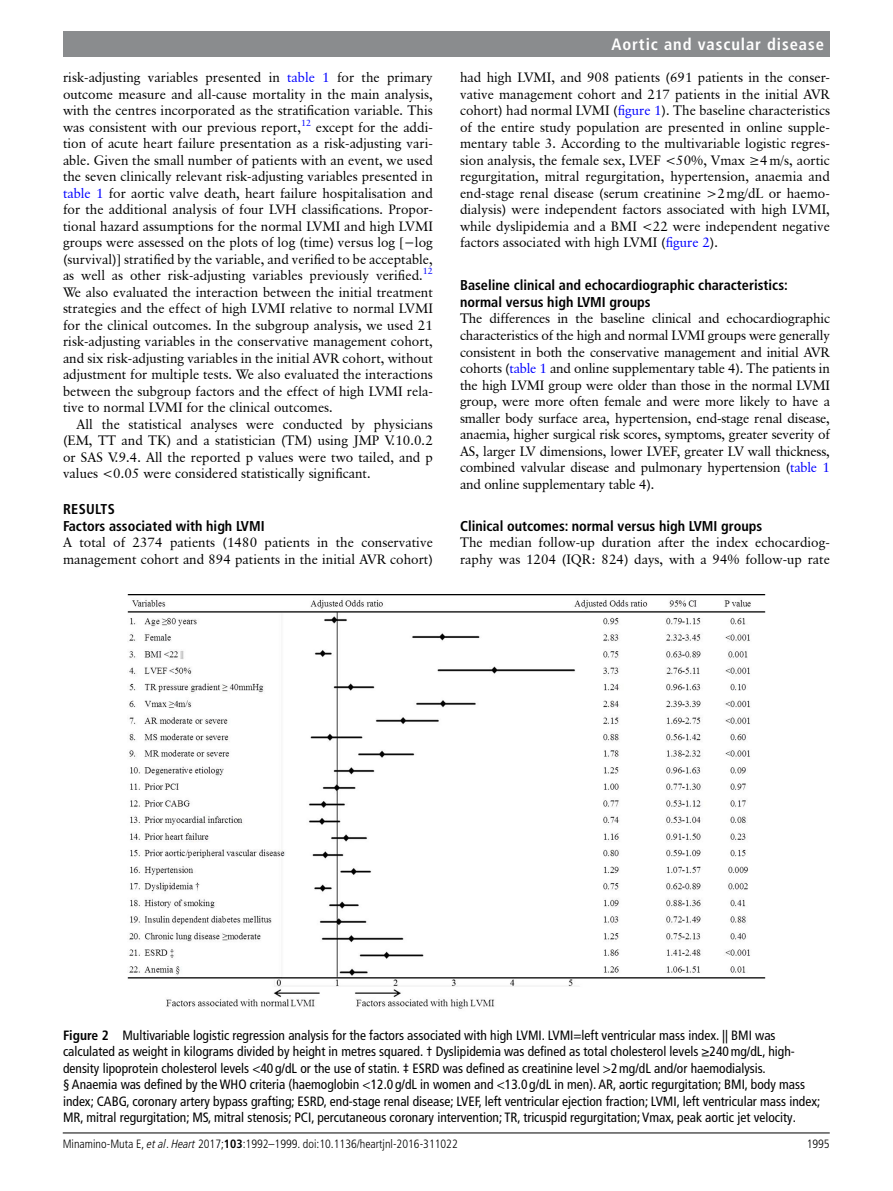
<style>
.page{position:relative;width:893px;height:1191px;background:#fff}
.page>*{position:absolute;margin:0;border:0;box-sizing:border-box;transform-origin:0 0}
.t1{font:700 condensed 16.5px "Frutiger LT Pro";letter-spacing:.055em;color:#fff}
.t2{font:700 condensed 14.25px/17.2px "Frutiger LT Pro";color:#000}
.t3{font:13.5px/16.5px "Classical Garamond BT";color:#000;text-align:justify}
.t4{font:condensed 13.5px/16.5px "Frutiger LT Pro";color:#000}
.t5{font:300 condensed 12px "Frutiger LT Pro";color:#000}
.s1{color:#00f}
.s2{font-weight:700}
.s3{font-style:italic}
</style>
<div class="page">
<hr style="left:63px;top:1132px;width:767px;height:1px;background:#000">
<div style="left:63px;top:31px;width:767px;height:25px;background:#8a8c8e"></div>
<img style="left:127px;top:594px;width:638px;height:415px">
<p class="t3" style="left:63px;top:69px;width:371px">risk-adjusting variables presented in <span class="s1">table 1</span> for the primary outcome measure and all-cause mortality in the main analysis, with the centres incorporated as the stratification variable. This was consistent with our previous report,<sup>12</sup> except for the addi&shy;tion of acute heart failure presentation as a risk-adjusting vari&shy;able. Given the small number of patients with an event, we used the seven clinically relevant risk-adjusting variables presented in <span class="s1">table 1</span> for aortic valve death, heart failure hospitalisation and for the additional analysis of four LVH classifications. Propor&shy;tional hazard assumptions for the normal LVMI and high LVMI groups were assessed on the plots of log (time) versus log [−log (survival)] stratified by the variable, and verified to be acceptable, as well as other risk-adjusting variables previously verified.<sup>12<br></sup>We also evaluated the interaction between the initial treatment strategies and the effect of high LVMI relative to normal LVMI for the clinical outcomes. In the subgroup analysis, we used 21 risk-adjusting variables in the conservative management cohort, and six risk-adjusting variables in the initial AVR cohort, without adjustment for multiple tests. We also evaluated the interactions between the subgroup factors and the effect of high LVMI rela&shy;tive to normal LVMI for the clinical outcomes.</p>
<p class="t3" style="left:63px;top:416px;width:371px;text-indent:14px">All the statistical analyses were conducted by physicians (EM, TT and TK) and a statistician (TM) using JMP V.10.0.2 or SAS V.9.4. All the reported p values were two tailed, and p values &lt;0.05 were considered statistically significant.</p>
<p class="t2" style="left:63px;top:500px;width:203px">Results<br>Factors associated with high LVMI</p>
<p class="t3" style="left:63px;top:534px;width:371px">A total of 2374 patients (1480 patients in the conservative management cohort and 894 patients in the initial AVR cohort)</p>
<p class="t1" style="left:611px;top:34px;width:214px">Aortic and vascular disease</p>
<p class="t3" style="left:460px;top:69px;width:371px">had high LVMI, and 908 patients (691 patients in the conser&shy;vative management cohort and 217 patients in the initial AVR cohort) had normal LVMI (<span class="s1">figure 1</span>). The baseline characteristics of the entire study population are presented in online supple&shy;mentary table 3. According to the multivariable logistic regres&shy;sion analysis, the female sex, LVEF &lt;50%, Vmax ≥4m/s, aortic regurgitation, mitral regurgitation, hypertension, anaemia and end-stage renal disease (serum creatinine &gt;2mg/dL or haemo&shy;dialysis) were independent factors associated with high LVMI, while dyslipidemia and a BMI &lt;22 were independent negative factors associated with high LVMI (<span class="s1">figure 2</span>).</p>
<p class="t2" style="left:460px;top:276px;width:329px">Baseline clinical and echocardiographic characteristics: normal versus high LVMI groups</p>
<p class="t3" style="left:460px;top:310px;width:371px">The differences in the baseline clinical and echocardiographic characteristics of the high and normal LVMI groups were generally consistent in both the conservative management and initial AVR cohorts (<span class="s1">table 1</span> and online supplementary table 4). The patients in the high LVMI group were older than those in the normal LVMI group, were more often female and were more likely to have a smaller body surface area, hypertension, end-stage renal disease, anaemia, higher surgical risk scores, symptoms, greater severity of AS, larger LV dimensions, lower LVEF, greater LV wall thickness, combined valvular disease and pulmonary hypertension (<span class="s1">table 1 </span>and online supplementary table 4).</p>
<p class="t2" style="left:460px;top:517px;width:304px">Clinical outcomes: normal versus high LVMI groups</p>
<p class="t3" style="left:460px;top:534px;width:371px">The median follow-up duration after the index echocardiog&shy;raphy was 1204 (IQR: 824) days, with a 94% follow-up rate</p>
<p class="t4" style="left:63px;top:1026px;width:759px"><span class="s2">Figure 2</span> Multivariable logistic regression analysis for the factors associated with high LVMI. LVMI=left ventricular mass index. || BMI was calculated as weight in kilograms divided by height in metres squared. † Dyslipidemia was defined as total cholesterol levels ≥240mg/dL, high&shy;density lipoprotein cholesterol levels &lt;40 g/dL or the use of statin. ‡ ESRD was defined as creatinine level &gt;2mg/dL and/or haemodialysis.<br>§ Anaemia was defined by the WHO criteria (haemoglobin &lt;12.0 g/dL in women and &lt;13.0 g/dL in men). AR, aortic regurgitation; BMI, body mass index; CABG, coronary artery bypass grafting; ESRD, end-stage renal disease; LVEF, left ventricular ejection fraction; LVMI, left ventricular mass index; MR, mitral regurgitation; MS, mitral stenosis; PCI, percutaneous coronary intervention; TR, tricuspid regurgitation; Vmax, peak aortic jet velocity.</p>
<p class="t5" style="left:63px;top:1136px;width:397px">Minamino-Muta E, <span class="s3">et al</span>. <span class="s3">Heart</span> 2017;<span class="s2">103</span>:1992–1999. doi:10.1136/heartjnl-2016-311022</p>
<p class="t5" style="left:807px;top:1136px;width:25px">1995</p>
</div>
